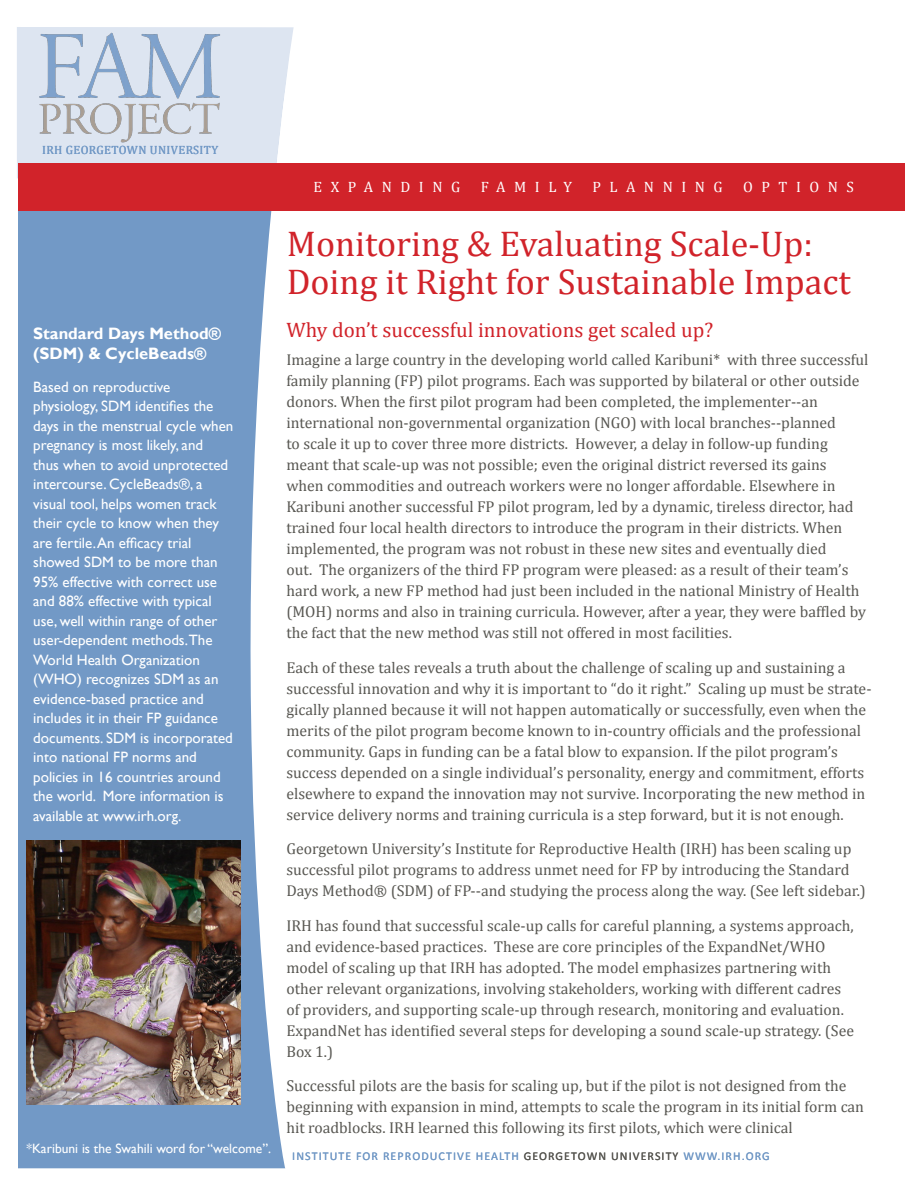
<style>
.page{position:relative;width:918px;height:1188px;background:#fff}
.page>*{position:absolute;margin:0;border:0;box-sizing:border-box;transform-origin:0 0}
.Body_text{font:36px/37.5px "Cambria";color:#d1232a}
.Body_text-2{font:21px "Cambria";color:#d1232a}
.Body_text-3{font:700 16.5px/19.5px "Gill Sans";color:#fff}
.Body_text-4{font:15.75px/21px "Cambria";color:#585752}
.Body_text-5{font:15px/19.5px "Gill Sans";color:#fff}
.t1{font:15px "Cambria";letter-spacing:.57em;color:#fff}
.Body_text-6{font:13.5px "Gill Sans";color:#fff}
.Subhead_1{font:12px "Calibri";letter-spacing:.09em;color:#7299c6}
.t2{font:12px "Cambria";letter-spacing:.03em;color:#7299c6}
.s1{color:#585752}
</style>
<div class="page">
<svg style="left:18px;top:212px;width:267px;height:956px;background:#83a5cc"></svg>
<svg style="left:17px;top:27px;width:277px;height:152px;background:#dfe3ee"></svg>
<img style="left:39px;top:32px;width:182px;height:113px">
<div style="left:18px;top:164px;width:886px;height:48px;background:#d1232a"></div>
<img style="left:27px;top:841px;width:213px;height:263px">
<p class="t2" style="left:42px;top:143px;width:177px">IRH GEORGETOWN UNIVERSITY</p>
<p class="Body_text-3" style="left:33px;top:324px;width:189px">Standard Days Method® (SDM) &amp; CycleBeads®</p>
<p class="Body_text-5" style="left:33px;top:377px;width:202px">Based on reproductive physiology, SDM identifies the days in the menstrual cycle when pregnancy is most likely, and<br>thus when to avoid unprotected intercourse. CycleBeads®, a visual tool, helps women track their cycle to know when they are fertile. An efficacy trial showed SDM to be more than<br>95% effective with correct use and 88% effective with typical use, well within range of other user-dependent methods.The<br>World Health Organization (WHO) recognizes SDM as an evidence-based practice and includes it in their FP guidance documents. SDM is incorporated into national FP norms and policies in 16 countries around the world. More information is available at www.irh.org.</p>
<p class="Body_text-6" style="left:27px;top:1140px;width:246px">*Karibuni is the Swahili word for “welcome”.</p>
<p class="t1" style="left:314px;top:178px;width:148px">EXPANDING</p>
<p class="t1" style="left:481px;top:178px;width:93px">FAMILY</p>
<p class="t1" style="left:592px;top:178px;width:132px">PLANNING</p>
<p class="t1" style="left:743px;top:178px;width:112px">OPTIONS</p>
<p class="Body_text" style="left:287px;top:225px;width:565px">Monitoring &amp; Evaluating Scale-Up:<br>Doing it Right for Sustainable Impact</p>
<p class="Body_text-2" style="left:286px;top:318px;width:428px">Why don’t successful innovations get scaled up?</p>
<p class="Body_text-4" style="left:286px;top:349px;width:584px">Imagine a large country in the developing world called Karibuni* with three successful family planning (FP) pilot programs. Each was supported by bilateral or other outside donors. When the first pilot program had been completed, the implementer--an international non-governmental organization (NGO) with local branches--planned<br>to scale it up to cover three more districts. However, a delay in follow-up funding meant that scale-up was not possible; even the original district reversed its gains<br>when commodities and outreach workers were no longer affordable. Elsewhere in Karibuni another successful FP pilot program, led by a dynamic, tireless director, had trained four local health directors to introduce the program in their districts. When implemented, the program was not robust in these new sites and eventually died<br>out. The organizers of the third FP program were pleased: as a result of their team’s hard work, a new FP method had just been included in the national Ministry of Health (MOH) norms and also in training curricula. However, after a year, they were baffled by the fact that the new method was still not offered in most facilities.</p>
<p class="Body_text-4" style="left:286px;top:657px;width:587px">Each of these tales reveals a truth about the challenge of scaling up and sustaining a successful innovation and why it is important to “do it right.” Scaling up must be strate&shy;gically planned because it will not happen automatically or successfully, even when the merits of the pilot program become known to in-country officials and the professional community. Gaps in funding can be a fatal blow to expansion. If the pilot program’s success depended on a single individual’s personality, energy and commitment, efforts elsewhere to expand the innovation may not survive. Incorporating the new method in service delivery norms and training curricula is a step forward, but it is not enough.</p>
<p class="Body_text-4" style="left:286px;top:838px;width:581px">Georgetown University’s Institute for Reproductive Health (IRH) has been scaling up successful pilot programs to address unmet need for FP by introducing the Standard<br>Days Method® (SDM) of FP--and studying the process along the way. (See left sidebar.)</p>
<p class="Body_text-4" style="left:286px;top:915px;width:569px">IRH has found that successful scale-up calls for careful planning, a systems approach, and evidence-based practices. These are core principles of the ExpandNet/WHO model of scaling up that IRH has adopted. The model emphasizes partnering with other relevant organizations, involving stakeholders, working with different cadres of providers, and supporting scale-up through research, monitoring and evaluation.<br>ExpandNet has identified several steps for developing a sound scale-up strategy. (See Box 1.)</p>
<p class="Body_text-4" style="left:286px;top:1075px;width:579px">Successful pilots are the basis for scaling up, but if the pilot is not designed from the beginning with expansion in mind, attempts to scale the program in its initial form can hit roadblocks. IRH learned this following its first pilots, which were clinical</p>
<p class="Subhead_1" style="left:292px;top:1149px;width:479px">INSTITUTE FOR REPRODUCTIVE HEALTH <span class="s1">GEORGETOWN UNIVERSITY</span> WWW.IRH.ORG</p>
</div>
